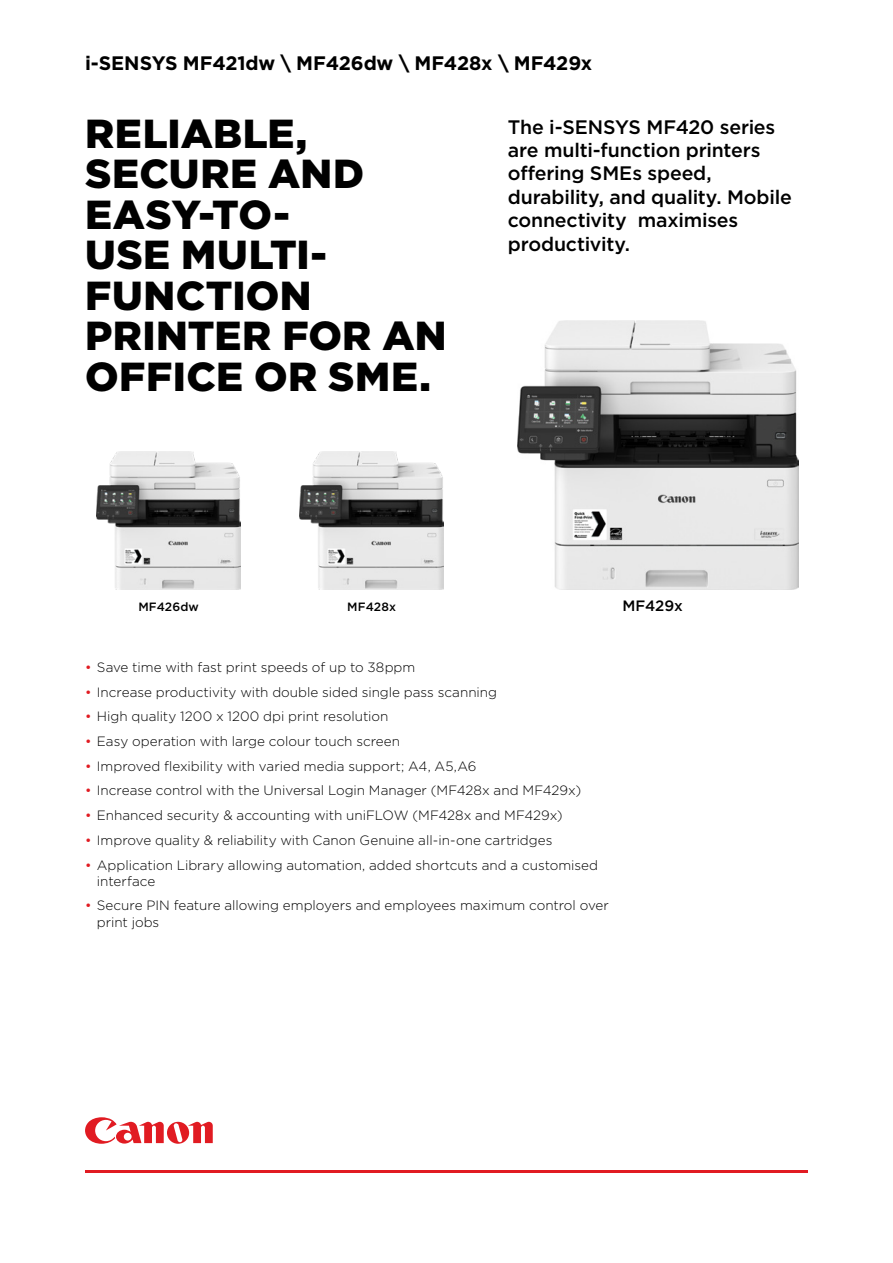
<style>
.page{position:relative;width:893px;height:1263px;background:#fff}
.page>*{position:absolute;margin:0;border:0;box-sizing:border-box;transform-origin:0 0}
.t1{font:900 40.5px/40.5px "Gotham";letter-spacing:.01em;color:#000}
.t2{font:500 19.5px/23.4px "Gotham";letter-spacing:-.01em;color:#000}
.t3{font:700 19.5px "Gotham";letter-spacing:-.015em;color:#000}
.t4{font:500 15px "Gotham";letter-spacing:-.005em;color:#000}
.t5{font:300 13.5px/16.2px "Gotham";color:#000}
.t6{font:500 12px "Gotham";letter-spacing:.005em;color:#000}
.s1{font-weight:400;color:#e11b22}
</style>
<div class="page">
<svg style="left:85px;top:1117px;width:128px;height:27px"></svg>
<hr style="left:85px;top:1170px;width:723px;height:3px;background:#e11b22">
<img style="left:517px;top:320px;width:281px;height:269px">
<img style="left:97px;top:451px;width:144px;height:138px">
<img style="left:300px;top:451px;width:143px;height:138px">
<h2 class="t3" style="left:85px;top:50px;width:509px">i-SENSYS MF421dw \ MF426dw \ MF428x \ MF429x</h2>
<h1 class="t1" style="left:85px;top:112px;width:363px">RELIABLE,<br>SECURE AND<br>EASY-TO-<br>USE MULTI-<br>FUNCTION<br>PRINTER FOR AN<br>OFFICE OR SME.</h1>
<h2 class="t2" style="left:508px;top:115px;width:286px">The i-SENSYS MF420 series are multi-function printers offering SMEs speed, durability, and quality. Mobile connectivity maximises productivity.</h2>
<p class="t6" style="left:138px;top:599px;width:62px">MF426dw</p>
<p class="t6" style="left:347px;top:599px;width:50px">MF428x</p>
<p class="t4" style="left:622px;top:595px;width:62px">MF429x</p>
<p class="t5" style="left:85px;top:659px;width:332px"><span class="s1">•</span> Save time with fast print speeds of up to 38ppm</p>
<p class="t5" style="left:85px;top:683px;width:414px"><span class="s1">•</span> Increase productivity with double sided single pass scanning</p>
<p class="t5" style="left:85px;top:708px;width:305px"><span class="s1">•</span> High quality 1200 x 1200 dpi print resolution</p>
<p class="t5" style="left:85px;top:733px;width:317px"><span class="s1">•</span> Easy operation with large colour touch screen</p>
<p class="t5" style="left:85px;top:757px;width:393px"><span class="s1">•</span> Improved flexibility with varied media support; A4, A5,A6</p>
<p class="t5" style="left:85px;top:782px;width:498px"><span class="s1">•</span> Increase control with the Universal Login Manager (MF428x and MF429x)</p>
<p class="t5" style="left:85px;top:807px;width:479px"><span class="s1">•</span> Enhanced security &amp; accounting with uniFLOW (MF428x and MF429x)</p>
<p class="t5" style="left:85px;top:832px;width:469px"><span class="s1">•</span> Improve quality &amp; reliability with Canon Genuine all-in-one cartridges</p>
<p class="t5" style="left:97px;top:856px;width:503px;text-indent:-12px"><span class="s1">•</span> Application Library allowing automation, added shortcuts and a customised interface</p>
<p class="t5" style="left:97px;top:897px;width:513px;text-indent:-12px"><span class="s1">•</span> Secure PIN feature allowing employers and employees maximum control over print jobs</p>
</div>
